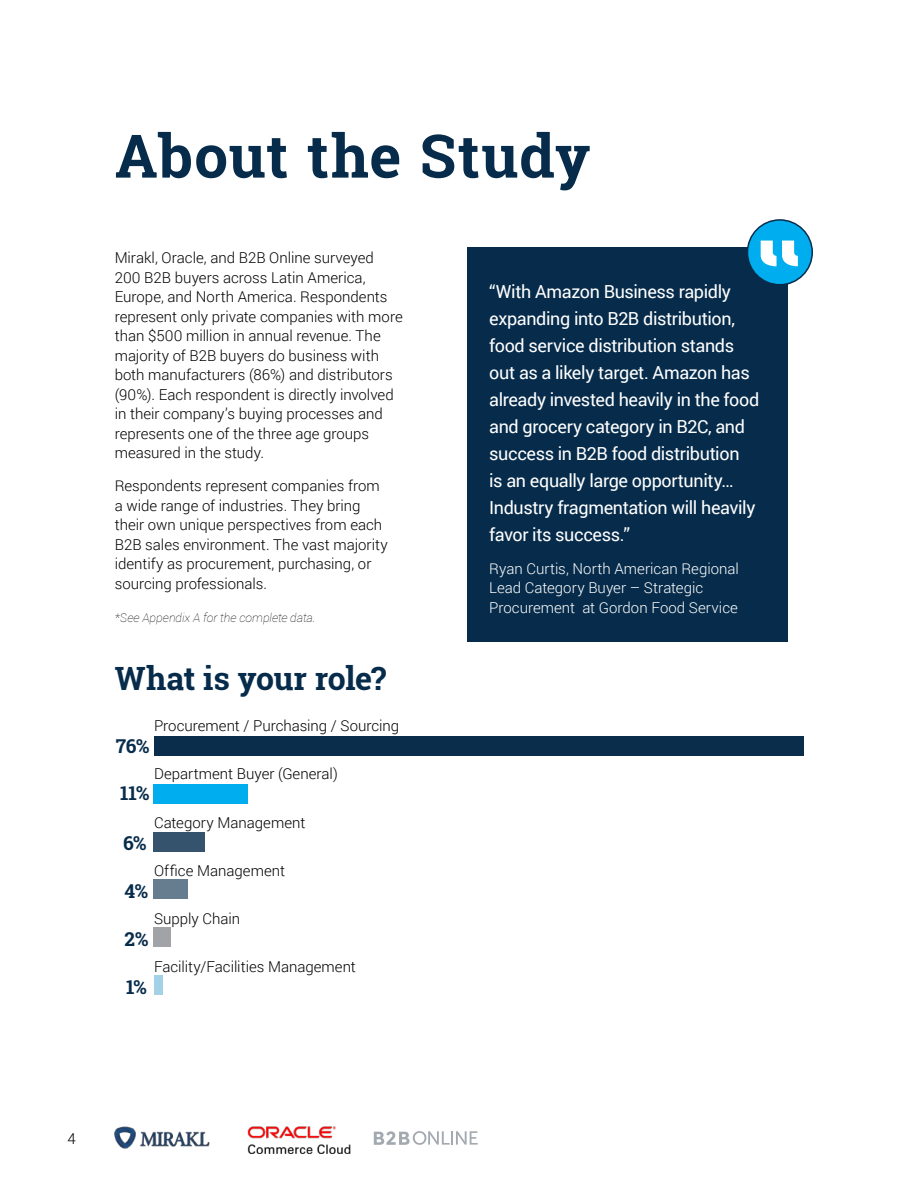
<style>
.page{position:relative;width:918px;height:1188px;background:#fff}
.page>*{position:absolute;margin:0;border:0;box-sizing:border-box;transform-origin:0 0}
.t1{font:700 60px "Roboto Slab";letter-spacing:.01em;color:#072c4b}
.t2{font:700 32.1px "Roboto Slab";letter-spacing:-.015em;color:#072c4b}
.t3{font:700 19.05px "Roboto Slab";color:#072c4b}
.t4{font:18px/27px "Roboto";letter-spacing:-.02em;color:#fff}
.t5{font:300 15px/19.5px "Roboto";color:#000}
.t6{font:300 15px/19.5px "Roboto";color:#fff}
.t7{font:italic 100 12px "Roboto";letter-spacing:.005em;color:#000}
</style>
<div class="page">
<img style="left:247px;top:1126px;width:104px;height:28px">
<img style="left:114px;top:1126px;width:96px;height:23px">
<svg style="left:374px;top:1131px;width:104px;height:14px"></svg>
<div style="left:468px;top:247px;width:320px;height:395px;background:#072c4b"></div>
<div style="left:747px;top:220px;width:65px;height:65px;background:#00aeef;border-radius:50%"></div>
<div style="left:747px;top:219px;width:66px;height:66px;border:2px solid #072c4b;border-radius:50%"></div>
<svg style="left:761px;top:241px;width:37px;height:25px"></svg>
<div style="left:154px;top:975px;width:8px;height:19px;background:#a3d1e7"></div>
<div style="left:154px;top:928px;width:17px;height:19px;background:#a1a3a6"></div>
<div style="left:154px;top:880px;width:34px;height:19px;background:#667d90"></div>
<div style="left:154px;top:832px;width:51px;height:19px;background:#35536c"></div>
<div style="left:154px;top:784px;width:94px;height:20px;background:#00aeef"></div>
<div style="left:154px;top:737px;width:650px;height:19px;background:#0a2d4b"></div>
<h1 class="t1" style="left:115px;top:115px;width:477px">About the Study</h1>
<p class="t5" style="left:115px;top:247px;width:289px">Mirakl, Oracle, and B2B Online surveyed 200 B2B buyers across Latin America, Europe, and North America. Respondents represent only private companies with more than $500 million in annual revenue. The majority of B2B buyers do business with both manufacturers (86%) and distributors (90%). Each respondent is directly involved in their company’s buying processes and represents one of the three age groups measured in the study.</p>
<p class="t5" style="left:115px;top:475px;width:275px">Respondents represent companies from a wide range of industries. They bring their own unique perspectives from each B2B sales environment. The vast majority identify as procurement, purchasing, or sourcing professionals.</p>
<p class="t7" style="left:115px;top:609px;width:202px">*See Appendix A for the complete data.</p>
<h2 class="t2" style="left:115px;top:656px;width:273px">What is your role?</h2>
<p class="t5" style="left:154px;top:716px;width:247px">Procurement / Purchasing / Sourcing</p>
<p class="t5" style="left:154px;top:764px;width:186px">Department Buyer (General)</p>
<p class="t5" style="left:154px;top:812px;width:153px">Category Management</p>
<p class="t5" style="left:154px;top:860px;width:132px">Office Management</p>
<p class="t5" style="left:154px;top:908px;width:88px">Supply Chain</p>
<p class="t5" style="left:154px;top:956px;width:203px">Facility/Facilities Management</p>
<p class="t3" style="left:116px;top:733px;width:35px">76%</p>
<p class="t3" style="left:120px;top:780px;width:31px">11%</p>
<p class="t3" style="left:123px;top:830px;width:25px">6%</p>
<p class="t3" style="left:125px;top:878px;width:25px">4%</p>
<p class="t3" style="left:125px;top:926px;width:25px">2%</p>
<p class="t3" style="left:126px;top:974px;width:22px">1%</p>
<p class="t4" style="left:489px;top:277px;width:272px">“With Amazon Business rapidly expanding into B2B distribution, food service distribution stands out as a likely target. Amazon has already invested heavily in the food and grocery category in B2C, and success in B2B food distribution<br>is an equally large opportunity…<br>Industry fragmentation will heavily favor its success.”</p>
<p class="t6" style="left:489px;top:558px;width:251px">Ryan Curtis, North American Regional<br>Lead Category Buyer – Strategic<br>Procurement at Gordon Food Service</p>
<p class="t5" style="left:68px;top:1128px;width:10px">4</p>
</div>
